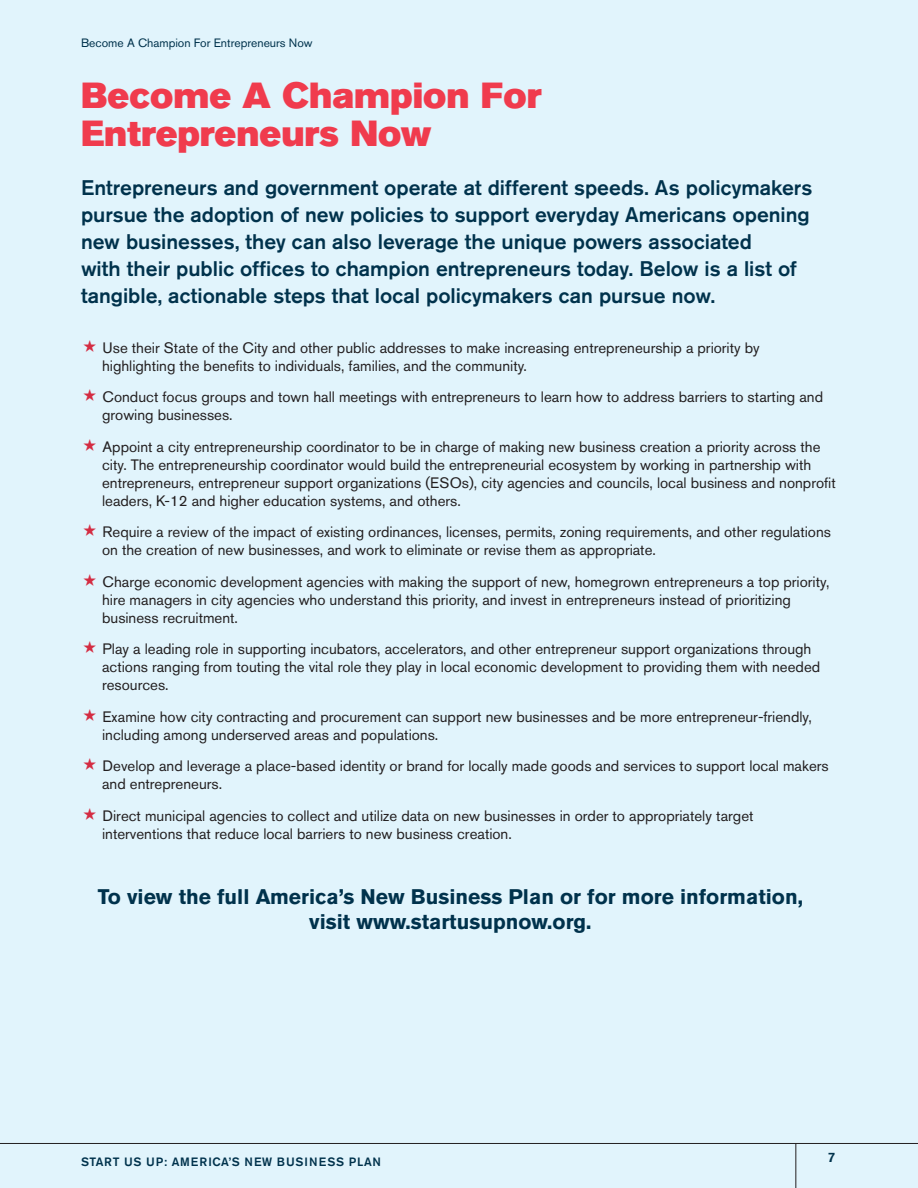
<style>
.page{position:relative;width:918px;height:1188px;background:#e1f4fc}
.page>*{position:absolute;margin:0;border:0;box-sizing:border-box;transform-origin:0 0}
.t1{font:36px/37.5px "Akzidenz Grotesk Pro Super UFC";color:#f03b4d}
.Subhead{font:21px/27px "Akzidenz Grotesk Pro Md UFC";color:#00324c}
.t2{font:21px "Akzidenz Grotesk Pro Bold UFC";color:#00324c}
.Star_bullet{font:15px/18px "Akzidenz Grotesk Pro Regular UFC";color:#231f20}
.t3{font:13.5px "Akzidenz Grotesk Pro Md UFC";color:#00324c}
.t4{font:12px "Akzidenz Grotesk Pro Regular UFC";color:#00324c}
.t5{font:12px "Akzidenz Grotesk Pro Md UFC";letter-spacing:.06em;color:#00324c}
</style>
<div class="page">
<hr style="left:0;top:1143px;width:918px;height:1px;background:#231f20">
<hr style="left:796px;top:1144px;width:1px;height:44px;background:#231f20">
<p class="t4" style="left:81px;top:35px;width:233px">Become A Champion For Entrepreneurs Now</p>
<p class="t1" style="left:81px;top:77px;width:462px">Become A Champion For<br>Entrepreneurs Now</p>
<p class="Subhead" style="left:81px;top:174px;width:733px">Entrepreneurs and government operate at different speeds. As policymakers pursue the adoption of new policies to support everyday Americans opening new businesses, they can also leverage the unique powers associated<br>with their public offices to champion entrepreneurs today. Below is a list of tangible, actionable steps that local policymakers can pursue now.</p>
<p class="Star_bullet" style="left:102px;top:339px;width:659px">Use their State of the City and other public addresses to make increasing entrepreneurship a priority by highlighting the benefits to individuals, families, and the community.</p>
<p class="Star_bullet" style="left:102px;top:388px;width:723px">Conduct focus groups and town hall meetings with entrepreneurs to learn how to address barriers to starting and growing businesses.</p>
<p class="Star_bullet" style="left:102px;top:438px;width:735px">Appoint a city entrepreneurship coordinator to be in charge of making new business creation a priority across the city. The entrepreneurship coordinator would build the entrepreneurial ecosystem by working in partnership with entrepreneurs, entrepreneur support organizations (ESOs), city agencies and councils, local business and nonprofit leaders, K-12 and higher education systems, and others.</p>
<p class="Star_bullet" style="left:102px;top:523px;width:730px">Require a review of the impact of existing ordinances, licenses, permits, zoning requirements, and other regulations on the creation of new businesses, and work to eliminate or revise them as appropriate.</p>
<p class="Star_bullet" style="left:102px;top:573px;width:729px">Charge economic development agencies with making the support of new, homegrown entrepreneurs a top priority, hire managers in city agencies who understand this priority, and invest in entrepreneurs instead of prioritizing business recruitment.</p>
<p class="Star_bullet" style="left:102px;top:640px;width:720px">Play a leading role in supporting incubators, accelerators, and other entrepreneur support organizations through actions ranging from touting the vital role they play in local economic development to providing them with needed resources.</p>
<p class="Star_bullet" style="left:102px;top:708px;width:711px">Examine how city contracting and procurement can support new businesses and be more entrepreneur-friendly, including among underserved areas and populations.</p>
<p class="Star_bullet" style="left:102px;top:757px;width:728px">Develop and leverage a place-based identity or brand for locally made goods and services to support local makers and entrepreneurs.</p>
<p class="Star_bullet" style="left:102px;top:807px;width:653px">Direct municipal agencies to collect and utilize data on new businesses in order to appropriately target interventions that reduce local barriers to new business creation.</p>
<p class="t2" style="left:98px;top:883px;width:707px">To view the full America’s New Business Plan or for more information,</p>
<p class="t2" style="left:309px;top:908px;width:284px">visit www.startusupnow.org.</p>
<p class="t5" style="left:81px;top:1154px;width:301px">START US UP: AMERICA’S NEW BUSINESS PLAN</p>
<p class="t3" style="left:828px;top:1149px;width:9px">7</p>
</div>
